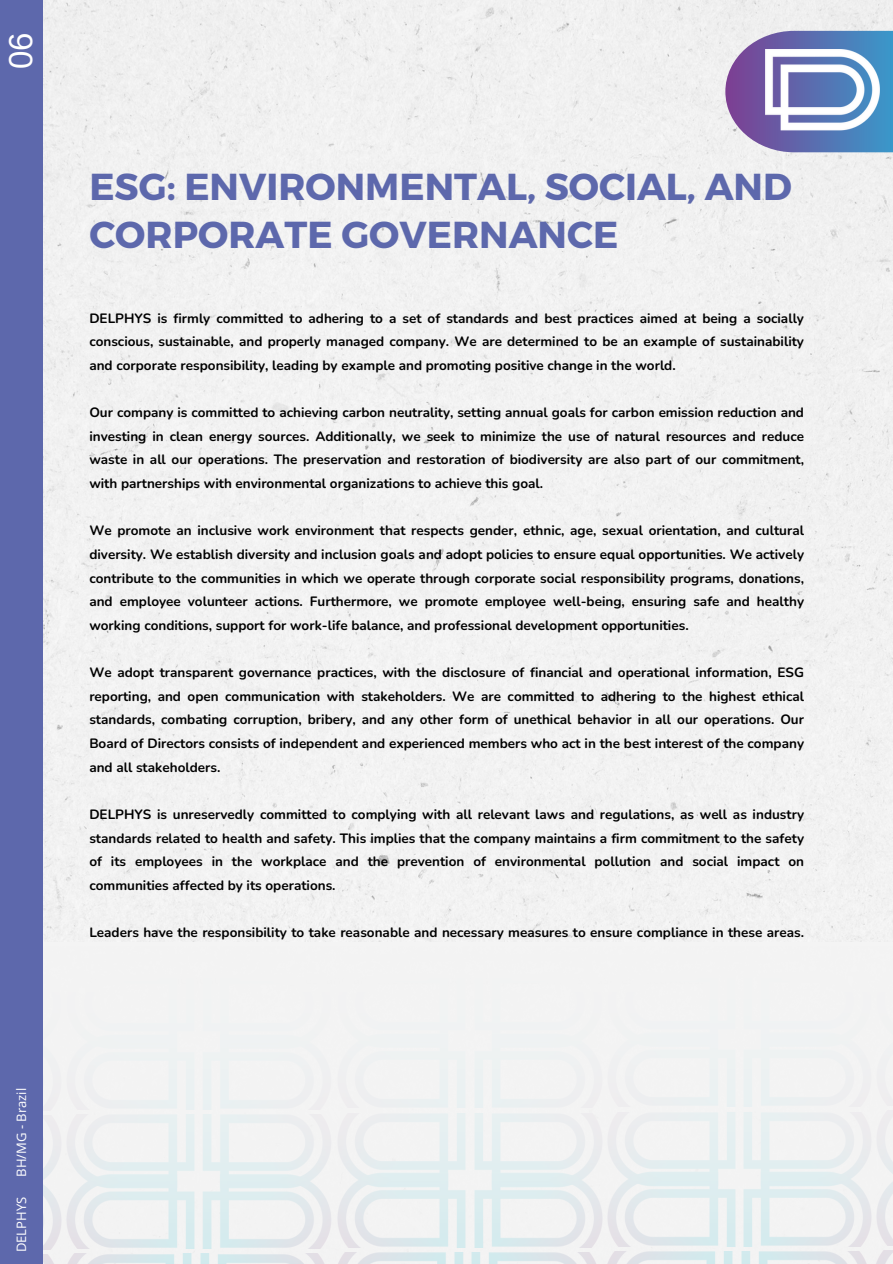
<style>
.page{position:relative;width:893px;height:1264px;background:#fff}
.page>*{position:absolute;margin:0;border:0;box-sizing:border-box;transform-origin:0 0}
.t1{font:700 37.5px/48.3px "Montserrat";color:#5d68ac}
.t2{font:33px "Arimo";color:#fff}
.t3{font:700 13.5px/23.7px "Nunito";color:#000;text-align:justify}
.t4{font:13.05px "Open Sans";color:#fff}
</style>
<div class="page">
<div style="left:43px;top:0;width:849px;height:942px;background:#f2f2f2"></div>
<svg style="left:43px;top:942px;width:849px;height:321px;fill:#f3f3f3"></svg>
<div style="left:0;top:0;width:43px;height:1263px;background:#5d68ac"></div>
<svg style="left:725px;top:31px;width:167px;height:121px"></svg>
<img style="left:710px;top:50px;width:182px;height:98px">
<p class="t2" style="left:2px;top:69px;width:38px;rotate:-90deg">06</p>
<p class="t1" style="left:89px;top:161px;width:704px">ESG: ENVIRONMENTAL, SOCIAL, AND<br>CORPORATE GOVERNANCE</p>
<p class="t3" style="left:89px;top:306px;width:716px">DELPHYS is firmly committed to adhering to a set of standards and best practices aimed at being a socially conscious, sustainable, and properly managed company. We are determined to be an example of sustainability and corporate responsibility, leading by example and promoting positive change in the world.</p>
<p class="t3" style="left:89px;top:401px;width:716px">Our company is committed to achieving carbon neutrality, setting annual goals for carbon emission reduction and investing in clean energy sources. Additionally, we seek to minimize the use of natural resources and reduce waste in all our operations. The preservation and restoration of biodiversity are also part of our commitment, with partnerships with environmental organizations to achieve this goal.</p>
<p class="t3" style="left:89px;top:519px;width:716px">We promote an inclusive work environment that respects gender, ethnic, age, sexual orientation, and cultural diversity. We establish diversity and inclusion goals and adopt policies to ensure equal opportunities. We actively contribute to the communities in which we operate through corporate social responsibility programs, donations, and employee volunteer actions. Furthermore, we promote employee well-being, ensuring safe and healthy working conditions, support for work-life balance, and professional development opportunities.</p>
<p class="t3" style="left:89px;top:661px;width:716px">We adopt transparent governance practices, with the disclosure of financial and operational information, ESG reporting, and open communication with stakeholders. We are committed to adhering to the highest ethical standards, combating corruption, bribery, and any other form of unethical behavior in all our operations. Our Board of Directors consists of independent and experienced members who act in the best interest of the company and all stakeholders.</p>
<p class="t3" style="left:89px;top:802px;width:716px">DELPHYS is unreservedly committed to complying with all relevant laws and regulations, as well as industry standards related to health and safety. This implies that the company maintains a firm commitment to the safety of its employees in the workplace and the prevention of environmental pollution and social impact on communities affected by its operations.</p>
<h2 class="t3" style="left:89px;top:920px;width:716px">Leaders have the responsibility to take reasonable and necessary measures to ensure compliance in these areas.</h2>
<p class="t4" style="left:12px;top:1176px;width:90px;rotate:-90deg">BH/MG - Brazil</p>
<p class="t4" style="left:12px;top:1252px;width:57px;rotate:-90deg">DELPHYS</p>
</div>
